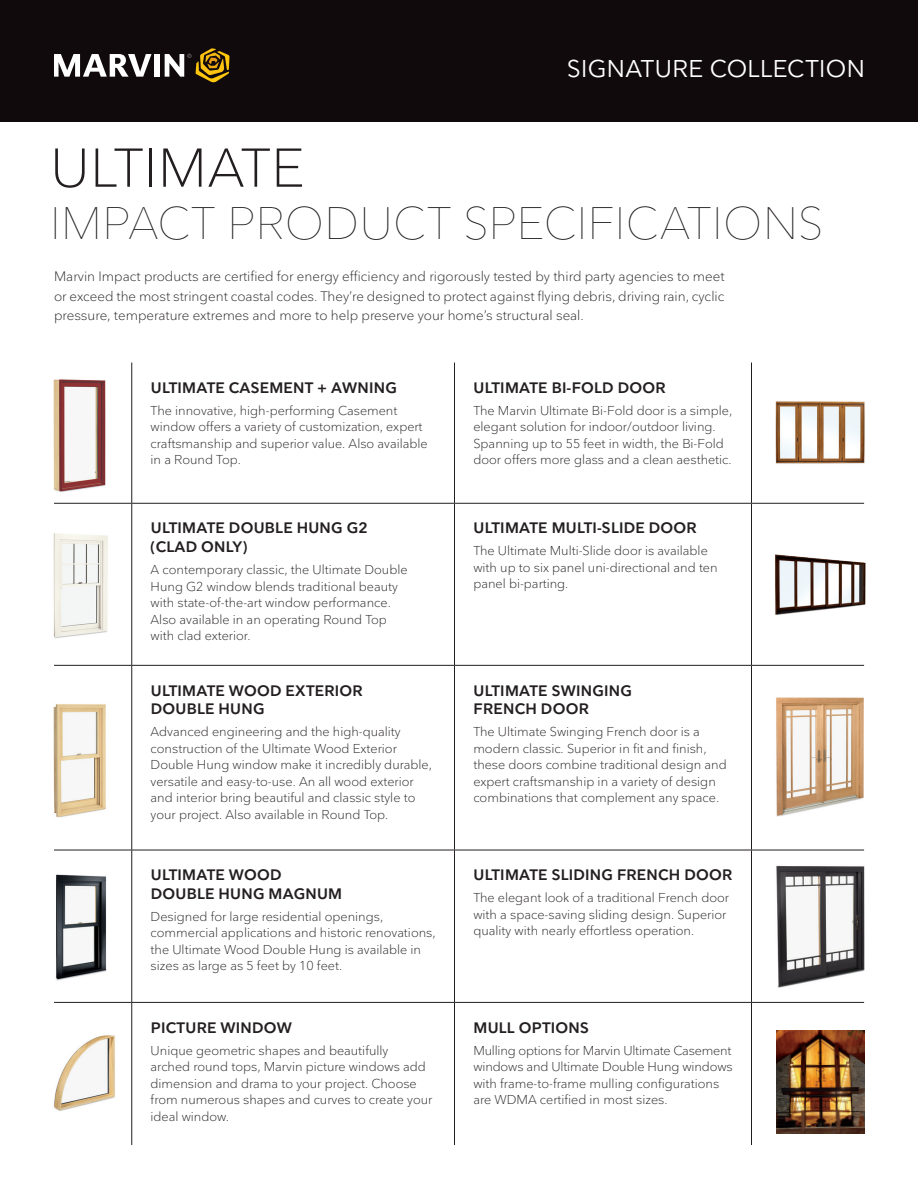
<style>
.page{position:relative;width:918px;height:1188px;background:#fff}
.page>*{position:absolute;margin:0;border:0;box-sizing:border-box;transform-origin:0 0}
.t1{font:300 54px "Nationale";letter-spacing:.015em;color:#231f20}
.t2{font:100 45px "Nationale";letter-spacing:.01em;color:#231f20}
.t3{font:24px "Nationale";letter-spacing:.015em;color:#fff}
.t4{font:600 15px/18.8px "Nationale";letter-spacing:.015em;color:#231f20}
.t5{font:300 13.5px/19.5px "Nationale";color:#231f20;text-align:justify}
.t6{font:300 12.75px/16.5px "Nationale";color:#231f20}
</style>
<div class="page">
<div style="left:0;top:0;width:918px;height:122px;background:#110a0c"></div>
<svg style="left:54px;top:54px;width:98px;height:23px"></svg>
<div style="left:154px;top:54px;width:6px;height:23px;background:#fff"></div>
<svg style="left:165px;top:48px;width:65px;height:34px"></svg>
<hr style="left:131px;top:363px;width:1px;height:140px;background:#231f20">
<hr style="left:131px;top:504px;width:1px;height:161px;background:#231f20">
<hr style="left:132px;top:503px;width:322px;height:1px;background:#231f20">
<hr style="left:454px;top:503px;width:298px;height:1px;background:#231f20">
<hr style="left:752px;top:503px;width:112px;height:1px;background:#231f20">
<hr style="left:454px;top:363px;width:1px;height:140px;background:#231f20">
<hr style="left:751px;top:363px;width:1px;height:140px;background:#231f20">
<hr style="left:454px;top:504px;width:1px;height:161px;background:#231f20">
<hr style="left:751px;top:504px;width:1px;height:161px;background:#231f20">
<hr style="left:132px;top:665px;width:322px;height:1px;background:#231f20">
<hr style="left:454px;top:665px;width:298px;height:1px;background:#231f20">
<hr style="left:752px;top:665px;width:112px;height:1px;background:#231f20">
<hr style="left:54px;top:665px;width:78px;height:1px;background:#231f20">
<hr style="left:131px;top:666px;width:1px;height:184px;background:#231f20">
<hr style="left:454px;top:666px;width:1px;height:184px;background:#231f20">
<hr style="left:751px;top:666px;width:1px;height:184px;background:#231f20">
<hr style="left:131px;top:850px;width:1px;height:152px;background:#231f20">
<hr style="left:454px;top:850px;width:1px;height:152px;background:#231f20">
<hr style="left:751px;top:850px;width:1px;height:152px;background:#231f20">
<hr style="left:131px;top:1003px;width:1px;height:142px;background:#231f20">
<hr style="left:454px;top:1003px;width:1px;height:142px;background:#231f20">
<hr style="left:751px;top:1003px;width:1px;height:142px;background:#231f20">
<hr style="left:54px;top:503px;width:78px;height:1px;background:#231f20">
<hr style="left:54px;top:850px;width:78px;height:1px;background:#231f20">
<hr style="left:132px;top:850px;width:322px;height:1px;background:#231f20">
<hr style="left:454px;top:850px;width:298px;height:1px;background:#231f20">
<hr style="left:752px;top:850px;width:112px;height:1px;background:#231f20">
<hr style="left:54px;top:1002px;width:78px;height:1px;background:#231f20">
<hr style="left:132px;top:1002px;width:322px;height:1px;background:#231f20">
<hr style="left:454px;top:1002px;width:298px;height:1px;background:#231f20">
<hr style="left:752px;top:1002px;width:112px;height:1px;background:#231f20">
<img style="left:53px;top:704px;width:53px;height:114px">
<img style="left:53px;top:533px;width:55px;height:106px">
<img style="left:53px;top:379px;width:53px;height:113px">
<img style="left:56px;top:874px;width:51px;height:107px">
<img style="left:776px;top:697px;width:88px;height:120px">
<img style="left:776px;top:865px;width:89px;height:123px">
<img style="left:775px;top:554px;width:91px;height:61px">
<img style="left:54px;top:1035px;width:61px;height:76px">
<img style="left:777px;top:1030px;width:87px;height:104px">
<img style="left:775px;top:401px;width:90px;height:63px">
<p class="t3" style="left:567px;top:53px;width:299px">SIGNATURE COLLECTION</p>
<p class="t1" style="left:50px;top:134px;width:256px">ULTIMATE</p>
<p class="t2" style="left:50px;top:195px;width:775px">IMPACT PRODUCT SPECIFICATIONS</p>
<p class="t5" style="left:54px;top:267px;width:672px">Marvin Impact products are certified for energy efficiency and rigorously tested by third party agencies to meet or exceed the most stringent coastal codes. They’re designed to protect against flying debris, driving rain, cyclic pressure, temperature extremes and more to help preserve your home’s structural seal.</p>
<p class="t4" style="left:151px;top:378px;width:248px">ULTIMATE CASEMENT + AWNING</p>
<p class="t6" style="left:151px;top:402px;width:279px">The innovative, high-performing Casement window offers a variety of customization, expert craftsmanship and superior value. Also available in a Round Top.</p>
<p class="t4" style="left:151px;top:519px;width:219px">ULTIMATE DOUBLE HUNG G2 (CLAD ONLY)</p>
<p class="t6" style="left:151px;top:561px;width:258px">A contemporary classic, the Ultimate Double Hung G2 window blends traditional beauty with state-of-the-art window performance.<br>Also available in an operating Round Top with clad exterior.</p>
<p class="t4" style="left:151px;top:681px;width:213px">ULTIMATE WOOD EXTERIOR<br>DOUBLE HUNG</p>
<p class="t6" style="left:151px;top:723px;width:283px">Advanced engineering and the high-quality construction of the Ultimate Wood Exterior Double Hung window make it incredibly durable, versatile and easy-to-use. An all wood exterior and interior bring beautiful and classic style to your project. Also available in Round Top.</p>
<p class="t4" style="left:151px;top:865px;width:193px">ULTIMATE WOOD<br>DOUBLE HUNG MAGNUM</p>
<p class="t6" style="left:151px;top:908px;width:287px">Designed for large residential openings, commercial applications and historic renovations, the Ultimate Wood Double Hung is available in sizes as large as 5 feet by 10 feet.</p>
<p class="t4" style="left:151px;top:1018px;width:143px">PICTURE WINDOW</p>
<p class="t6" style="left:151px;top:1042px;width:283px">Unique geometric shapes and beautifully<br>arched round tops, Marvin picture windows add dimension and drama to your project. Choose from numerous shapes and curves to create your ideal window.</p>
<p class="t4" style="left:474px;top:378px;width:194px">ULTIMATE BI-FOLD DOOR</p>
<p class="t6" style="left:473px;top:402px;width:260px">The Marvin Ultimate Bi-Fold door is a simple, elegant solution for indoor/outdoor living.<br>Spanning up to 55 feet in width, the Bi-Fold door offers more glass and a clean aesthetic.</p>
<p class="t4" style="left:474px;top:519px;width:225px">ULTIMATE MULTI-SLIDE DOOR</p>
<p class="t6" style="left:473px;top:542px;width:246px">The Ultimate Multi-Slide door is available with up to six panel uni-directional and ten panel bi-parting.</p>
<p class="t4" style="left:474px;top:681px;width:160px">ULTIMATE SWINGING<br>FRENCH DOOR</p>
<p class="t6" style="left:473px;top:723px;width:255px">The Ultimate Swinging French door is a modern classic. Superior in fit and finish, these doors combine traditional design and expert craftsmanship in a variety of design combinations that complement any space.</p>
<p class="t4" style="left:474px;top:865px;width:260px">ULTIMATE SLIDING FRENCH DOOR</p>
<p class="t6" style="left:473px;top:889px;width:257px">The elegant look of a traditional French door with a space-saving sliding design. Superior quality with nearly effortless operation.</p>
<p class="t4" style="left:474px;top:1018px;width:117px">MULL OPTIONS</p>
<p class="t6" style="left:473px;top:1042px;width:261px">Mulling options for Marvin Ultimate Casement windows and Ultimate Double Hung windows with frame-to-frame mulling configurations are WDMA certified in most sizes.</p>
</div>
